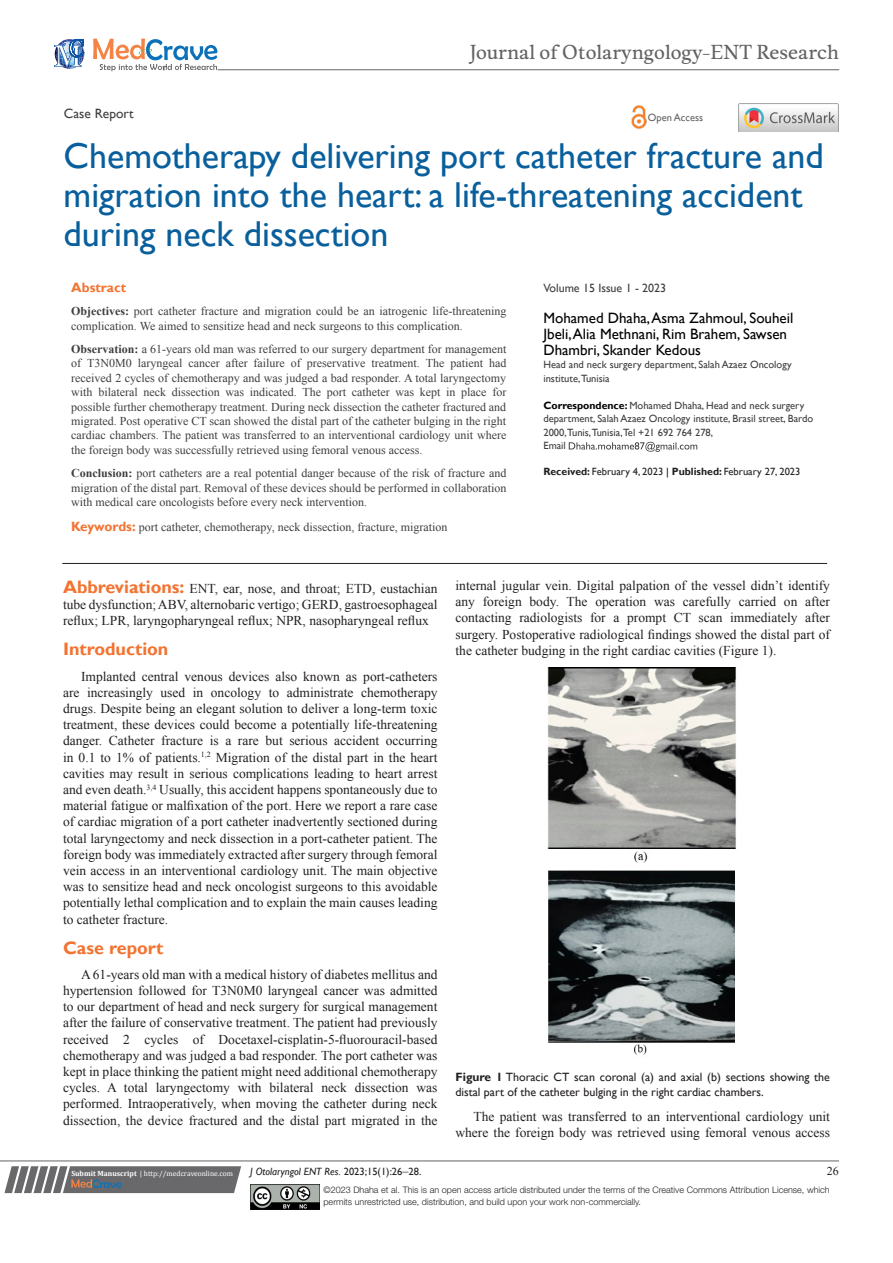
<style>
.page{position:relative;width:893px;height:1263px;background:#fff}
.page>*{position:absolute;margin:0;border:0;box-sizing:border-box;transform-origin:0 0}
.t1{font:36px/39px "Gill Sans";color:#085f9c}
.t2{font:18.6px "Musee";color:#636366}
.List_Paragraph{font:700 18px "Gill Sans";color:#f37331}
.t3{font:15px/16.2px "Gill Sans";color:#000}
.List_Paragraph-2{font:13.5px/16.2px "Times New Roman";color:#231f20;text-align:justify}
.t4{font:13.5px "Gill Sans";color:#3e3e3f}
.t5{font:700 13.5px "Gill Sans";color:#f37331}
.t6{font:12px/14.4px "Times New Roman";color:#3e3e3f;text-align:justify}
.t7{font:12px/14.4px "Gill Sans";color:#231f20}
.t8{font:12px "Gill Sans";color:#3e3e3f}
.t9{font:12px "Times New Roman";color:#231f20}
.t10{font:10.5px/13.5px "Gill Sans";color:#3e3e3f}
.t11{font:10.5px "Gill Sans";color:#231f20}
.t12{font:italic 10.5px "Gill Sans";color:#231f20}
.t13{font:10.5px "Gill Sans";color:#636366}
.t14{font:300 9px/12px "Helvetica Neue LT Std";color:#231f20}
.t15{font:7.5px "Cambria";color:#fff}
.s1{font-weight:700;color:#000}
.s2{font-weight:700}
.s3{color:#000}
.s4{font-family:"Gill Sans";font-weight:700;font-size:13.5px;color:#f37331}
.s5{font-family:"Gill Sans";font-weight:700;font-size:18px;color:#f37331}
.s6{font-style:normal}
.s7{font-family:"Times New Roman";font-style:normal;font-size:12px}
</style>
<div class="page">
<svg style="left:4px;top:1166px;width:237px;height:27px;background:#78787a"></svg>
<hr style="left:0;top:1161px;width:839px;height:1px;background:#626465">
<hr style="left:62px;top:563px;width:765px;height:1px;background:#231f20">
<img style="left:250px;top:1185px;width:69px;height:24px">
<svg style="left:569px;top:442px;width:128px;height:10px"></svg>
<svg style="left:54px;top:39px;width:30px;height:30px"></svg>
<svg style="left:93px;top:38px;width:124px;height:33px"></svg>
<hr style="left:218px;top:70px;width:621px;height:1px;background:#626465">
<img style="left:631px;top:105px;width:16px;height:24px">
<img style="left:739px;top:104px;width:99px;height:28px">
<img style="left:548px;top:668px;width:188px;height:195px">
<img style="left:548px;top:870px;width:187px;height:185px">
<p class="t2" style="left:470px;top:41px;width:371px">Journal of Otolaryngology-ENT Research</p>
<p class="t4" style="left:64px;top:105px;width:71px">Case Report</p>
<p class="t13" style="left:648px;top:112px;width:57px">Open Access</p>
<p class="t1" style="left:64px;top:137px;width:762px">Chemotherapy delivering port catheter fracture and migration into the heart: a life-threatening accident during neck dissection</p>
<p class="t8" style="left:543px;top:281px;width:124px">Volume 15 Issue 1 - 2023</p>
<p class="t3" style="left:543px;top:310px;width:251px">Mohamed Dhaha, Asma Zahmoul, Souheil<br>Jbeli, Alia Methnani, Rim Brahem, Sawsen<br>Dhambri, Skander Kedous</p>
<p class="t10" style="left:543px;top:358px;width:250px">Head and neck surgery department, Salah Azaez Oncology institute,Tunisia</p>
<p class="t10" style="left:543px;top:399px;width:271px"><span class="s1">Correspondence:</span> Mohamed Dhaha, Head and neck surgery department, Salah Azaez Oncology institute, Brasil street, Bardo<br>2000,Tunis,Tunisia,Tel +21 692 764 278,</p>
<p class="t10" style="left:543px;top:439px;width:24px">Email</p>
<p class="t11" style="left:543px;top:465px;width:259px"><span class="s2">Received:</span> February 4, 2023 <span class="s3">|</span> <span class="s2">Published:</span> February 27, 2023</p>
<p class="t5" style="left:71px;top:279px;width:57px">Abstract</p>
<p class="t6" style="left:71px;top:304px;width:437px"><span class="s2">Objectives:</span> port catheter fracture and migration could be an iatrogenic life-threatening complication. We aimed to sensitize head and neck surgeons to this complication.</p>
<p class="t6" style="left:71px;top:342px;width:437px"><span class="s2">Observation:</span> a 61-years old man was referred to our surgery department for management of T3N0M0 laryngeal cancer after failure of preservative treatment. The patient had received 2 cycles of chemotherapy and was judged a bad responder. A total laryngectomy with bilateral neck dissection was indicated. The port catheter was kept in place for possible further chemotherapy treatment. During neck dissection the catheter fractured and migrated. Post operative CT scan showed the distal part of the catheter bulging in the right cardiac chambers. The patient was transferred to an interventional cardiology unit where the foreign body was successfully retrieved using femoral venous access.</p>
<p class="t6" style="left:71px;top:466px;width:437px"><span class="s2">Conclusion:</span> port catheters are a real potential danger because of the risk of fracture and migration of the distal part. Removal of these devices should be performed in collaboration with medical care oncologists before every neck intervention.</p>
<p class="t6" style="left:71px;top:520px;width:378px"><span class="s4">Keywords:</span> port catheter, chemotherapy, neck dissection, fracture, migration</p>
<p class="List_Paragraph-2" style="left:63px;top:580px;width:376px"><span class="s5">Abbreviations:</span> ENT, ear, nose, and throat; ETD, eustachian tube dysfunction; ABV, alternobaric vertigo; GERD, gastroesophageal reflux; LPR, laryngopharyngeal reflux; NPR, nasopharyngeal reflux</p>
<p class="List_Paragraph" style="left:63px;top:638px;width:107px">Introduction</p>
<p class="List_Paragraph-2" style="left:63px;top:668px;width:376px;text-indent:18px">Implanted central venous devices also known as port-catheters are increasingly used in oncology to administrate chemotherapy drugs. Despite being an elegant solution to deliver a long-term toxic treatment, these devices could become a potentially life-threatening danger. Catheter fracture is a rare but serious accident occurring in 0.1 to 1% of patients.<sup>1,2</sup> Migration of the distal part in the heart cavities may result in serious complications leading to heart arrest and even death.<sup>3,4</sup> Usually, this accident happens spontaneously due to material fatigue or malfixation of the port. Here we report a rare case of cardiac migration of a port catheter inadvertently sectioned during total laryngectomy and neck dissection in a port-catheter patient. The foreign body was immediately extracted after surgery through femoral vein access in an interventional cardiology unit. The main objective was to sensitize head and neck oncologist surgeons to this avoidable potentially lethal complication and to explain the main causes leading to catheter fracture.</p>
<p class="List_Paragraph" style="left:63px;top:937px;width:102px">Case report</p>
<p class="List_Paragraph-2" style="left:63px;top:966px;width:376px;text-indent:18px">A 61-years old man with a medical history of diabetes mellitus and hypertension followed for T3N0M0 laryngeal cancer was admitted to our department of head and neck surgery for surgical management after the failure of conservative treatment. The patient had previously received 2 cycles of Docetaxel-cisplatin-5-fluorouracil-based chemotherapy and was judged a bad responder. The port catheter was kept in place thinking the patient might need additional chemotherapy cycles. A total laryngectomy with bilateral neck dissection was performed. Intraoperatively, when moving the catheter during neck dissection, the device fractured and the distal part migrated in the</p>
<p class="List_Paragraph-2" style="left:455px;top:577px;width:376px">internal jugular vein. Digital palpation of the vessel didn’t identify any foreign body. The operation was carefully carried on after contacting radiologists for a prompt CT scan immediately after surgery. Postoperative radiological findings showed the distal part of the catheter budging in the right cardiac cavities (Figure 1).</p>
<p class="t7" style="left:455px;top:1070px;width:376px"><span class="s2">Figure 1</span> Thoracic CT scan coronal (a) and axial (b) sections showing the distal part of the catheter bulging in the right cardiac chambers.</p>
<p class="List_Paragraph-2" style="left:455px;top:1108px;width:376px;text-align:right">The patient was transferred to an interventional cardiology unit where the foreign body was retrieved using femoral venous access</p>
<p class="t15" style="left:71px;top:1169px;width:163px"><span class="s2">Submit Manuscript</span> | http://medcraveonline.com</p>
<p class="t12" style="left:250px;top:1165px;width:173px">J Otolaryngol ENT Res. <span class="s6">2023;15(1):26</span><span class="s7">‒</span><span class="s6">28.</span></p>
<p class="t9" style="left:827px;top:1163px;width:13px">26</p>
<p class="t14" style="left:323px;top:1183px;width:508px">©2023 Dhaha et al. This is an open access article distributed under the terms of the Creative Commons Attribution License, which permits unrestricted use, distribution, and build upon your work non-commercially.</p>
</div>
